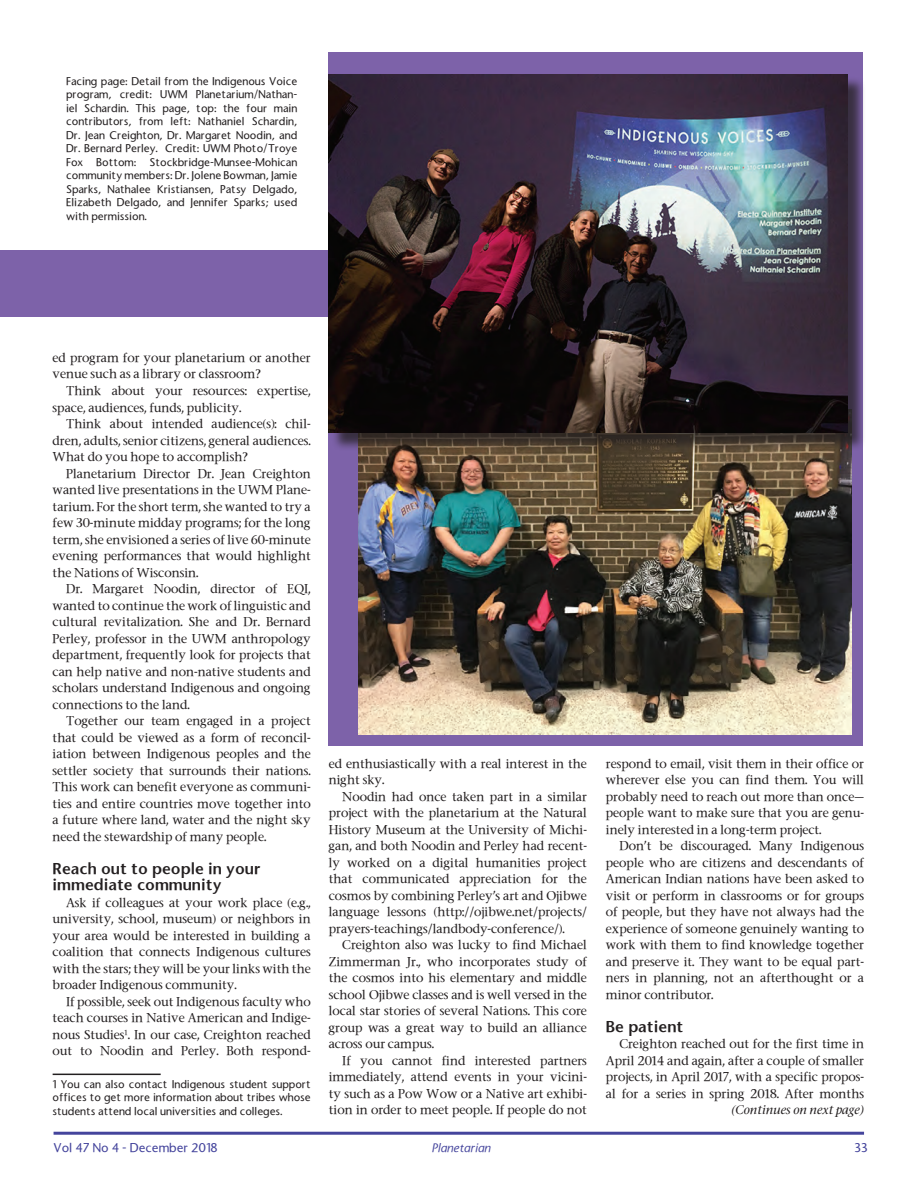
<style>
.page{position:relative;width:914px;height:1183px;background:#fff}
.page>*{position:absolute;margin:0;border:0;box-sizing:border-box;transform-origin:0 0}
.t1{font:600 15px/16.5px "Stone Sans";color:#231f20}
.t2{font:500 12px/16.5px "Stone Serif";color:#231f20;text-align:justify}
.t3{font:500 12px "Stone Sans";color:#44449c}
.t4{font:italic 500 12px "Stone Serif";color:#231f20}
.t5{font:italic 500 12px "Stone Sans";color:#44449c}
.t6{font:500 10.5px/13.5px "Stone Sans";color:#231f20;text-align:justify}
</style>
<div class="page">
<hr style="left:54px;top:1131px;width:810px;height:3px;background:#44449c">
<div style="left:329px;top:53px;width:534px;height:693px;background:#7d62a9"></div>
<div style="left:0;top:250px;width:404px;height:67px;background:#7d62a9"></div>
<hr style="left:53px;top:1073px;width:108px;height:1px;background:#231f20">
<img style="left:359px;top:451px;width:492px;height:283px">
<div style="left:331px;top:76px;width:534px;height:375px;background:#231f20;opacity:.75"></div>
<img style="left:329px;top:74px;width:518px;height:358px">
<p class="t6" style="left:66px;top:74px;width:233px">Facing page: Detail from the Indigenous Voice program, credit: UWM Planetarium/Nathan&shy;iel Schardin. This page, top: the four main contributors, from left: Nathaniel Schardin, Dr. Jean Creighton, Dr. Margaret Noodin, and Dr. Bernard Perley. Credit: UWM Photo/Troye Fox Bottom: Stockbridge-Munsee-Mohican community members: Dr. Jolene Bowman, Jamie Sparks, Nathalee Kristiansen, Patsy Delgado, Elizabeth Delgado, and Jennifer Sparks; used with permission.</p>
<p class="t2" style="left:53px;top:349px;width:259px">ed program for your planetarium or another venue such as a library or classroom?</p>
<p class="t2" style="left:53px;top:382px;width:259px;text-indent:14px">Think about your resources: expertise, space, audiences, funds, publicity.</p>
<p class="t2" style="left:53px;top:415px;width:259px;text-indent:14px">Think about intended audience(s): chil&shy;dren, adults, senior citizens, general audiences.<br>What do you hope to accomplish?</p>
<p class="t2" style="left:53px;top:465px;width:260px;text-indent:14px">Planetarium Director Dr. Jean Creighton wanted live presentations in the UWM Plane&shy;tarium. For the short term, she wanted to try a few 30-minute midday programs; for the long term, she envisioned a series of live 60-minute evening performances that would highlight the Nations of Wisconsin.</p>
<p class="t2" style="left:53px;top:580px;width:260px;text-indent:14px">Dr. Margaret Noodin, director of EQI, wanted to continue the work of linguistic and cultural revitalization. She and Dr. Bernard Perley, professor in the UWM anthropology department, frequently look for projects that can help native and non-native students and scholars understand Indigenous and ongoing connections to the land.</p>
<p class="t2" style="left:53px;top:712px;width:260px;text-indent:14px">Together our team engaged in a project that could be viewed as a form of reconcil&shy;iation between Indigenous peoples and the settler society that surrounds their nations.<br>This work can benefit everyone as communi&shy;ties and entire countries move together into a future where land, water and the night sky need the stewardship of many people.</p>
<p class="t1" style="left:53px;top:860px;width:210px">Reach out to people in your immediate community</p>
<p class="t2" style="left:53px;top:894px;width:260px;text-indent:14px">Ask if colleagues at your work place (e.g., university, school, museum) or neighbors in your area would be interested in building a coalition that connects Indigenous cultures with the stars; they will be your links with the broader Indigenous community.</p>
<p class="t2" style="left:53px;top:993px;width:260px;text-indent:14px">If possible, seek out Indigenous faculty who teach courses in Native American and Indige&shy;nous Studies<sup>1</sup>. In our case, Creighton reached out to Noodin and Perley. Both respond-</p>
<p class="t6" style="left:53px;top:1077px;width:260px">1 You can also contact Indigenous student support offices to get more information about tribes whose students attend local universities and colleges.</p>
<p class="t2" style="left:329px;top:755px;width:260px">ed enthusiastically with a real interest in the night sky.</p>
<p class="t2" style="left:329px;top:788px;width:260px;text-indent:14px">Noodin had once taken part in a similar project with the planetarium at the Natural History Museum at the University of Michi&shy;gan, and both Noodin and Perley had recent&shy;ly worked on a digital humanities project that communicated appreciation for the cosmos by combining Perley’s art and Ojibwe language lessons (http://ojibwe.net/projects/ prayers-teachings/landbody-conference/).</p>
<p class="t2" style="left:329px;top:936px;width:260px;text-indent:14px">Creighton also was lucky to find Michael Zimmerman Jr., who incorporates study of the cosmos into his elementary and middle school Ojibwe classes and is well versed in the local star stories of several Nations. This core group was a great way to build an alliance across our campus.</p>
<p class="t2" style="left:329px;top:1052px;width:259px;text-indent:14px">If you cannot find interested partners immediately, attend events in your vicini&shy;ty such as a Pow Wow or a Native art exhibi&shy;tion in order to meet people. If people do not</p>
<p class="t2" style="left:606px;top:755px;width:260px">respond to email, visit them in their office or wherever else you can find them. You will probably need to reach out more than once— people want to make sure that you are genu&shy;inely interested in a long-term project.</p>
<p class="t2" style="left:606px;top:837px;width:260px;text-indent:14px">Don’t be discouraged. Many Indigenous people who are citizens and descendants of American Indian nations have been asked to visit or perform in classrooms or for groups of people, but they have not always had the experience of someone genuinely wanting to work with them to find knowledge together and preserve it. They want to be equal part&shy;ners in planning, not an afterthought or a minor contributor.</p>
<p class="t1" style="left:606px;top:1018px;width:79px">Be patient</p>
<p class="t2" style="left:606px;top:1035px;width:260px;text-indent:14px">Creighton reached out for the first time in April 2014 and again, after a couple of smaller projects, in April 2017, with a specific propos&shy;al for a series in spring 2018. After months</p>
<p class="t4" style="left:731px;top:1102px;width:133px">(Continues on next page)</p>
<p class="t3" style="left:54px;top:1140px;width:166px">Vol 47 No 4 - December 2018</p>
<p class="t5" style="left:432px;top:1140px;width:60px">Planetarian</p>
<p class="t3" style="left:854px;top:1140px;width:15px">33</p>
</div>
